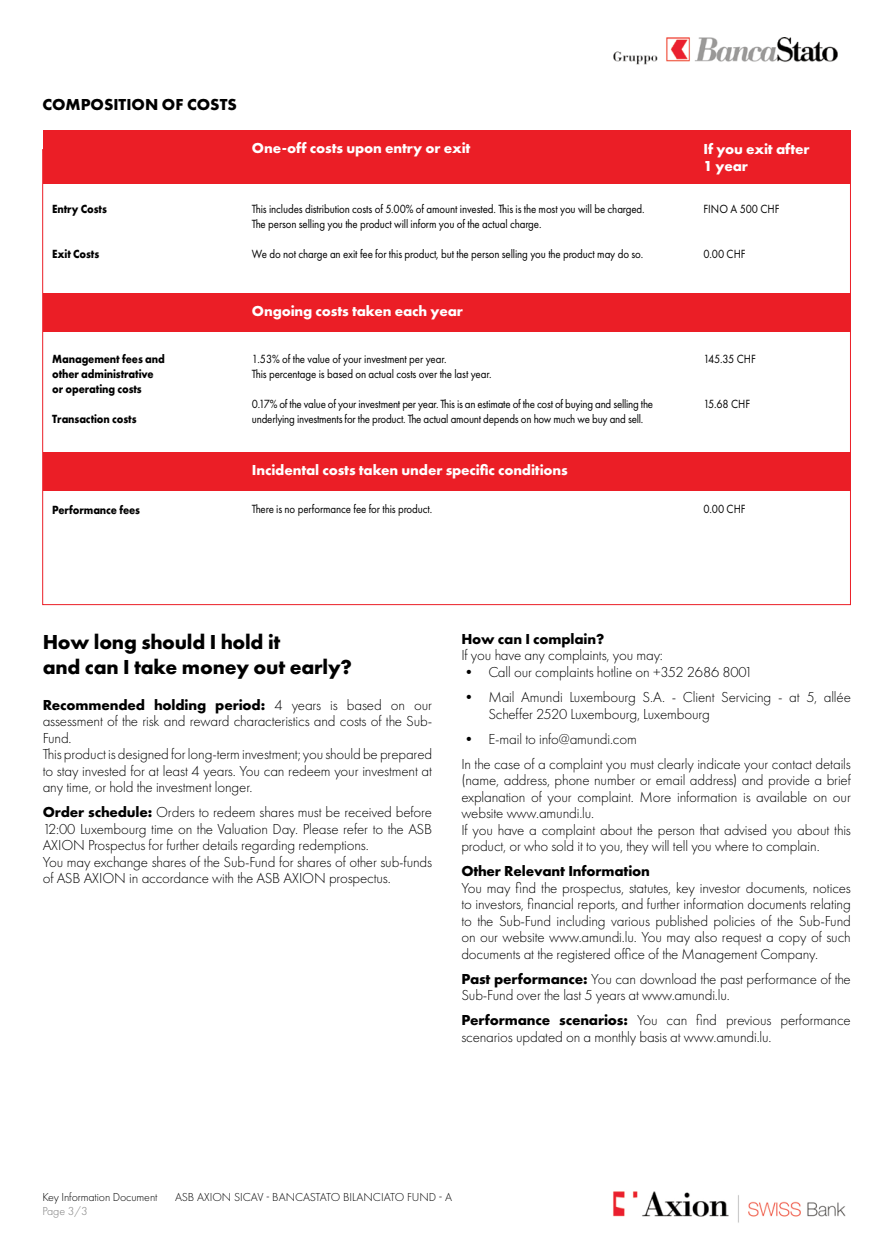
<style>
.page{position:relative;width:893px;height:1255px;background:#fff}
.page>*{position:absolute;margin:0;border:0;box-sizing:border-box;transform-origin:0 0}
.t1{font:700 21px/25.2px "Futura PT";letter-spacing:-.01em;color:#000}
.t2{font:700 16.5px "Futura PT";color:#000}
.t3{font:300 15px/16.5px "Futura PT";letter-spacing:-.01em;color:#000}
.t4{font:700 15px/16.5px "Futura PT";letter-spacing:-.01em;color:#fff}
.t5{font:700 15px "Futura PT";letter-spacing:-.01em;color:#000}
.t6{font:12.3px/15px "Futura PT";letter-spacing:-.01em;color:#000;scale:.89 1}
.t7{font:700 12.3px/15px "Futura PT";letter-spacing:-.01em;color:#000;scale:.89 1}
.t8{font:300 12px "Futura PT";letter-spacing:-.01em;color:#000}
.t9{font:300 12px "Futura PT";color:#7a7a7a}
.s1{font-weight:700}
</style>
<div class="page">
<img style="left:613px;top:1191px;width:233px;height:31px">
<img style="left:613px;top:37px;width:225px;height:28px">
<div style="left:43px;top:130px;width:807px;height:54px;background:#eb1e26"></div>
<div style="left:43px;top:293px;width:807px;height:39px;background:#eb1e26"></div>
<div style="left:43px;top:452px;width:807px;height:39px;background:#eb1e26"></div>
<p class="t2" style="left:43px;top:94px;width:196px">COMPOSITION OF COSTS</p>
<p class="t4" style="left:252px;top:140px;width:220px">One-off costs upon entry or exit</p>
<p class="t4" style="left:703px;top:140px;width:108px">If you exit after<br>1 year</p>
<p class="t7" style="left:52px;top:201px;width:63px">Entry Costs</p>
<p class="t7" style="left:52px;top:246px;width:54px">Exit Costs</p>
<p class="t6" style="left:252px;top:201px;width:443px">This includes distribution costs of 5.00% of amount invested. This is the most you will be charged.</p>
<p class="t6" style="left:252px;top:216px;width:327px">The person selling you the product will inform you of the actual charge.</p>
<p class="t6" style="left:252px;top:246px;width:441px">We do not charge an exit fee for this product, but the person selling you the product may do so.</p>
<p class="t6" style="left:703px;top:201px;width:87px">FINO A 500 CHF</p>
<p class="t6" style="left:703px;top:246px;width:49px">0.00 CHF</p>
<p class="t4" style="left:252px;top:302px;width:213px">Ongoing costs taken each year</p>
<p class="t7" style="left:52px;top:351px;width:128px">Management fees and other administrative or operating costs</p>
<p class="t7" style="left:52px;top:411px;width:96px">Transaction costs</p>
<p class="t6" style="left:252px;top:351px;width:220px">1.53% of the value of your investment per year.</p>
<p class="t6" style="left:252px;top:366px;width:271px">This percentage is based on actual costs over the last year.</p>
<p class="t6" style="left:252px;top:396px;width:452px">0.17% of the value of your investment per year. This is an estimate of the cost of buying and selling the underlying investments for the product. The actual amount depends on how much we buy and sell.</p>
<p class="t6" style="left:703px;top:351px;width:60px">145.35 CHF</p>
<p class="t6" style="left:703px;top:396px;width:54px">15.68 CHF</p>
<p class="t4" style="left:252px;top:461px;width:317px">Incidental costs taken under specific conditions</p>
<p class="t7" style="left:52px;top:501px;width:100px">Performance fees</p>
<p class="t6" style="left:252px;top:501px;width:204px">There is no performance fee for this product.</p>
<p class="t6" style="left:703px;top:501px;width:49px">0.00 CHF</p>
<h1 class="t1" style="left:43px;top:628px;width:311px">How long should I hold it<br>and can I take money out early?</h1>
<p class="t5" style="left:461px;top:629px;width:144px">How can I complain?</p>
<p class="t3" style="left:461px;top:647px;width:203px">If you have any complaints, you may:</p>
<p class="t3" style="left:461px;top:663px;width:293px">• Call our complaints hotline on +352 2686 8001</p>
<p class="t3" style="left:488px;top:688px;width:364px;text-indent:-27px">• Mail Amundi Luxembourg S.A. - Client Servicing - at 5, allée<br>Scheffer 2520 Luxembourg, Luxembourg</p>
<p class="t3" style="left:461px;top:726px;width:391px;line-height:25px">• E-mail to info@amundi.com<br>In the case of a complaint you must clearly indicate your contact details</p>
<p class="t3" style="left:461px;top:772px;width:391px">(name, address, phone number or email address) and provide a brief explanation of your complaint. More information is available on our website www.amundi.lu.<br>If you have a complaint about the person that advised you about this product, or who sold it to you, they will tell you where to complain.</p>
<p class="t5" style="left:461px;top:861px;width:190px">Other Relevant Information</p>
<p class="t3" style="left:461px;top:879px;width:391px;text-align:justify">You may find the prospectus, statutes, key investor documents, notices to investors, financial reports, and further information documents relating to the Sub-Fund including various published policies of the Sub-Fund on our website www.amundi.lu. You may also request a copy of such documents at the registered office of the Management Company.</p>
<p class="t3" style="left:461px;top:970px;width:391px"><span class="s1">Past performance:</span> You can download the past performance of the<br>Sub-Fund over the last 5 years at www.amundi.lu.</p>
<p class="t3" style="left:461px;top:1012px;width:391px"><span class="s1">Performance scenarios:</span> You can find previous performance scenarios updated on a monthly basis at www.amundi.lu.</p>
<p class="t3" style="left:43px;top:696px;width:391px;text-align:justify"><span class="s1">Recommended holding period:</span> 4 years is based on our assessment of the risk and reward characteristics and costs of the Sub-Fund.</p>
<p class="t3" style="left:43px;top:746px;width:391px;text-align:justify">This product is designed for long-term investment; you should be prepared to stay invested for at least 4 years. You can redeem your investment at any time, or hold the investment longer.</p>
<p class="t3" style="left:43px;top:804px;width:391px;text-align:justify"><span class="s1">Order schedule:</span> Orders to redeem shares must be received before 12:00 Luxembourg time on the Valuation Day. Please refer to the ASB AXION Prospectus for further details regarding redemptions.</p>
<p class="t3" style="left:43px;top:853px;width:391px">You may exchange shares of the Sub-Fund for shares of other sub-funds of ASB AXION in accordance with the ASB AXION prospectus.</p>
<p class="t8" style="left:43px;top:1190px;width:116px">Key Information Document</p>
<p class="t9" style="left:43px;top:1204px;width:47px">Page 3/3</p>
<p class="t8" style="left:175px;top:1190px;width:279px">ASB AXION SICAV - BANCASTATO BILANCIATO FUND - A</p>
</div>
